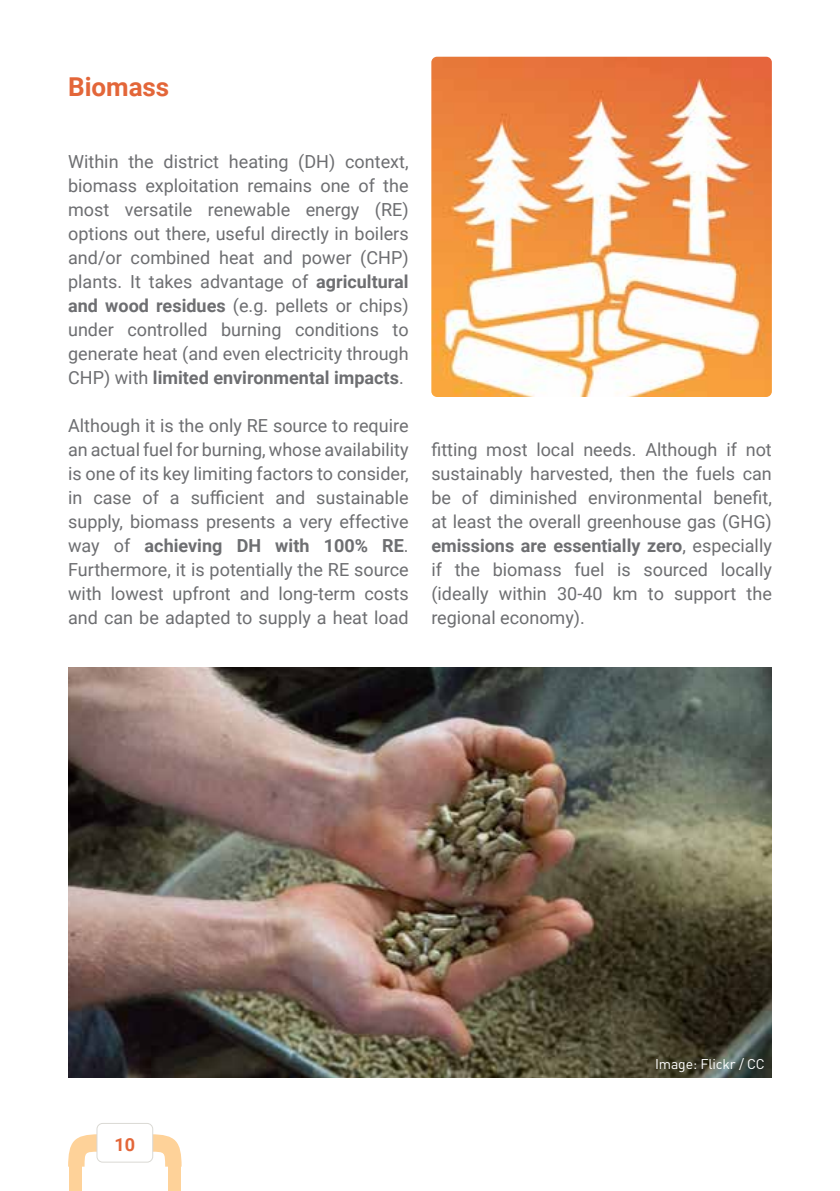
<style>
.page{position:relative;width:840px;height:1191px;background:#fff}
.page>*{position:absolute;margin:0;border:0;box-sizing:border-box;transform-origin:0 0}
.t1{font:700 26px "Roboto";color:#e36639}
.t2{font:18px/24px "Roboto";color:#6d6e71;text-align:justify}
.t3{font:700 18px "Roboto";color:#e36639}
.t4{font:14px "DIN Pro";letter-spacing:-.01em;color:#fff}
.s1{font-weight:700}
</style>
<div class="page">
<img style="left:431px;top:57px;width:340px;height:340px">
<div style="left:168px;top:1158px;width:12px;height:33px;background:#fed299"></div>
<svg style="left:150px;top:1134px;width:31px;height:32px"></svg>
<div style="left:70px;top:1158px;width:12px;height:33px;background:#fed299"></div>
<svg style="left:68px;top:1134px;width:28px;height:32px"></svg>
<div style="left:97px;top:1123px;width:56px;height:39px;background:#fff;border-radius:6px"></div>
<div style="left:96px;top:1123px;width:57px;height:39px;border:1px solid #dad9d4;border-radius:6px"></div>
<img style="left:68px;top:668px;width:703px;height:409px">
<h1 class="t1" style="left:68px;top:69px;width:103px">Biomass</h1>
<p class="t2" style="left:68px;top:149px;width:342px">Within the district heating (DH) context, biomass exploitation remains one of the most versatile renewable energy (RE) options out there, useful directly in boilers and/or combined heat and power (CHP) plants. It takes advantage of <span class="s1">agricultural and wood residues</span> (e.g. pellets or chips) under controlled burning conditions to generate heat (and even electricity through CHP) with <span class="s1">limited environmental impacts</span>.</p>
<p class="t2" style="left:68px;top:413px;width:342px">Although it is the only RE source to require an actual fuel for burning, whose availability is one of its key limiting factors to consider, in case of a sufficient and sustainable supply, biomass presents a very effective way of <span class="s1">achieving DH with 100% RE</span>.<br>Furthermore, it is potentially the RE source with lowest upfront and long-term costs and can be adapted to supply a heat load</p>
<p class="t2" style="left:431px;top:437px;width:342px">fitting most local needs. Although if not sustainably harvested, then the fuels can be of diminished environmental benefit, at least the overall greenhouse gas (GHG) <span class="s1">emissions are essentially zero</span>, especially if the biomass fuel is sourced locally (ideally within 30-40 km to support the regional economy).</p>
<p class="t3" style="left:114px;top:1131px;width:22px">10</p>
<p class="t4" style="left:654px;top:1054px;width:111px">Image: Flickr / CC</p>
</div>
